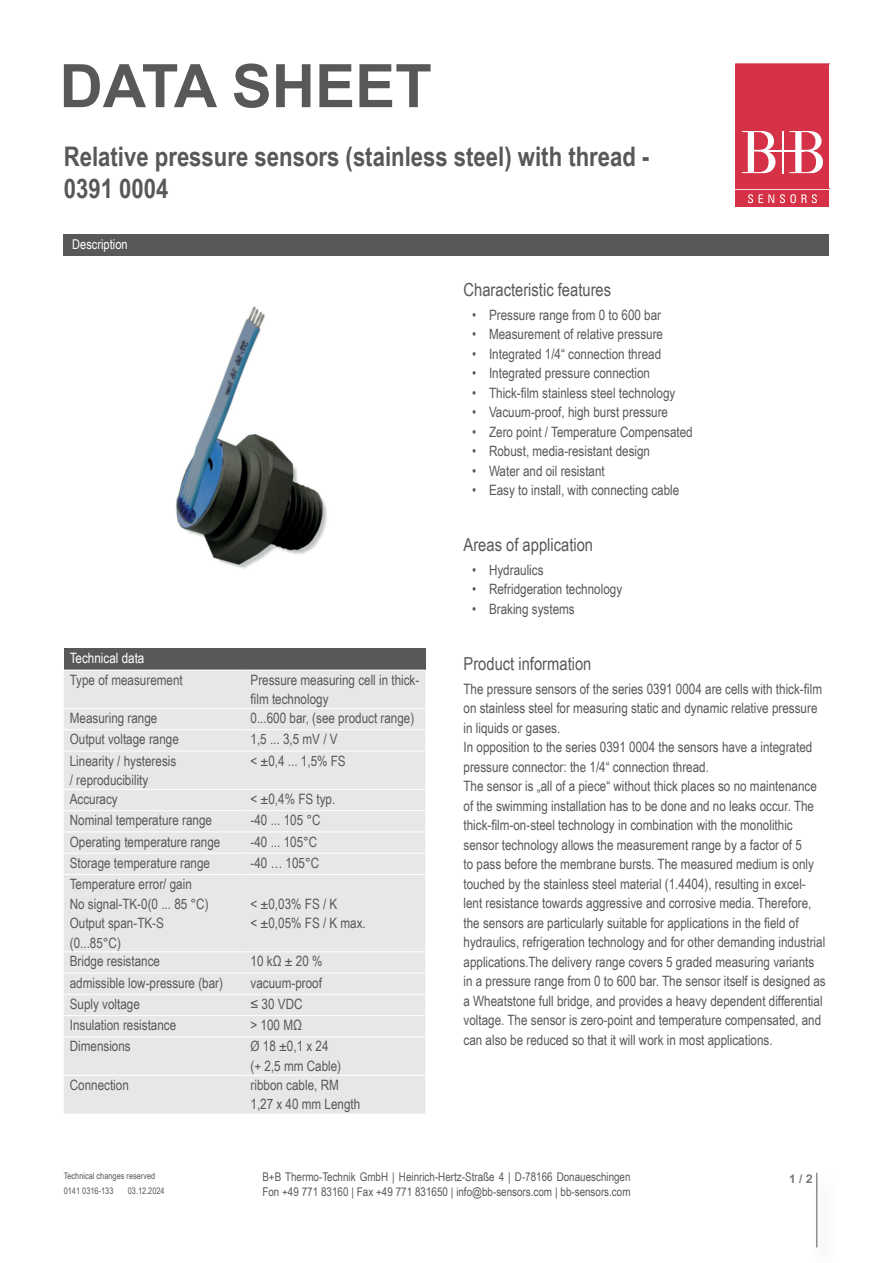
<style>
.page{position:relative;width:893px;height:1263px;background:#fff}
.page>*{position:absolute;margin:0;border:0;box-sizing:border-box;transform-origin:0 0}
.t1{font:700 60px "Arial";color:#57585a}
.t2{font:700 27px/32.4px "Arial Narrow";color:#57585a}
.t3{font:18px "Arial Narrow";color:#57585a}
.t4{font:14.25px/19.5px "Arial Narrow";color:#57585a}
.t5{font:14.25px "Arial Narrow";color:#fff}
.t6{font:13.5px "Arial Narrow";color:#fff}
.t7{font:12px/14.4px "Arial Narrow";color:#57585a}
.t8{font:700 12px "Arial";color:#787a7d}
.t9{font:9px/15px "Arial Narrow";color:#57585a}
</style>
<div class="page">
<div style="left:64px;top:234px;width:765px;height:21px;background:#57585a"></div>
<img style="left:176px;top:306px;width:151px;height:263px">
<div style="left:64px;top:649px;width:361px;height:21px;background:#57585a"></div>
<div style="left:64px;top:671px;width:361px;height:443px;background:#e6e7e9"></div>
<hr style="left:64px;top:708px;width:181px;height:1px;background:#fff">
<hr style="left:245px;top:708px;width:180px;height:1px;background:#fff">
<hr style="left:64px;top:729px;width:181px;height:1px;background:#fff">
<hr style="left:245px;top:729px;width:180px;height:1px;background:#fff">
<hr style="left:64px;top:751px;width:181px;height:1px;background:#fff">
<hr style="left:245px;top:751px;width:180px;height:1px;background:#fff">
<hr style="left:64px;top:789px;width:181px;height:1px;background:#fff">
<hr style="left:245px;top:789px;width:180px;height:1px;background:#fff">
<hr style="left:64px;top:810px;width:181px;height:1px;background:#fff">
<hr style="left:245px;top:810px;width:180px;height:1px;background:#fff">
<hr style="left:64px;top:831px;width:181px;height:1px;background:#fff">
<hr style="left:245px;top:831px;width:180px;height:1px;background:#fff">
<hr style="left:64px;top:853px;width:181px;height:1px;background:#fff">
<hr style="left:245px;top:853px;width:180px;height:1px;background:#fff">
<hr style="left:64px;top:874px;width:181px;height:1px;background:#fff">
<hr style="left:245px;top:874px;width:180px;height:1px;background:#fff">
<hr style="left:64px;top:951px;width:181px;height:1px;background:#fff">
<hr style="left:245px;top:951px;width:180px;height:1px;background:#fff">
<hr style="left:64px;top:973px;width:181px;height:1px;background:#fff">
<hr style="left:245px;top:973px;width:180px;height:1px;background:#fff">
<hr style="left:64px;top:994px;width:181px;height:1px;background:#fff">
<hr style="left:245px;top:994px;width:180px;height:1px;background:#fff">
<hr style="left:64px;top:1015px;width:181px;height:1px;background:#fff">
<hr style="left:245px;top:1015px;width:180px;height:1px;background:#fff">
<hr style="left:64px;top:1036px;width:181px;height:1px;background:#fff">
<hr style="left:245px;top:1036px;width:180px;height:1px;background:#fff">
<hr style="left:64px;top:1075px;width:181px;height:1px;background:#fff">
<hr style="left:245px;top:1075px;width:180px;height:1px;background:#fff">
<div style="left:736px;top:190px;width:93px;height:17px;background:#d63247"></div>
<svg style="left:736px;top:64px;width:93px;height:139px"></svg>
<img style="left:816px;top:1175px;width:2px;height:73px">
<svg style="left:809px;top:1175px;width:3px;height:8px"></svg>
<hr style="left:816px;top:1172px;width:1px;height:75px;background:#57585a">
<h1 class="t1" style="left:60px;top:44px;width:374px">DATA SHEET</h1>
<h2 class="t2" style="left:64px;top:139px;width:587px">Relative pressure sensors (stainless steel) with thread -<br>0391 0004</h2>
<p class="t6" style="left:72px;top:235px;width:57px">Description</p>
<p class="t5" style="left:70px;top:648px;width:76px">Technical data</p>
<p class="t4" style="left:70px;top:669px;width:115px">Type of measurement</p>
<p class="t4" style="left:251px;top:669px;width:170px">Pressure measuring cell in thick&shy;film technology</p>
<p class="t4" style="left:70px;top:708px;width:89px">Measuring range</p>
<p class="t4" style="left:251px;top:708px;width:165px">0...600 bar, (see product range)</p>
<p class="t4" style="left:70px;top:729px;width:111px">Output voltage range</p>
<p class="t4" style="left:251px;top:729px;width:89px">1,5 ... 3,5 mV / V</p>
<p class="t4" style="left:70px;top:750px;width:108px">Linearity / hysteresis / reproducibility</p>
<p class="t4" style="left:251px;top:750px;width:97px">&lt; ±0,4 ... 1,5% FS</p>
<p class="t4" style="left:70px;top:789px;width:50px">Accuracy</p>
<p class="t4" style="left:251px;top:789px;width:86px">&lt; ±0,4% FS typ.</p>
<p class="t4" style="left:70px;top:810px;width:144px">Nominal temperature range</p>
<p class="t4" style="left:251px;top:810px;width:72px">-40 ... 105 °C</p>
<p class="t4" style="left:70px;top:831px;width:152px">Operating temperature range</p>
<p class="t4" style="left:251px;top:831px;width:68px">-40 ... 105°C</p>
<p class="t4" style="left:70px;top:852px;width:142px">Storage temperature range</p>
<p class="t4" style="left:251px;top:852px;width:70px">-40 … 105°C</p>
<p class="t4" style="left:70px;top:874px;width:140px">Temperature error/ gain<br>No signal-TK-0(0 ... 85 °C)<br>Output span-TK-S (0...85°C)</p>
<p class="t4" style="left:251px;top:893px;width:117px">&lt; ±0,03% FS / K<br>&lt; ±0,05% FS / K max.</p>
<p class="t4" style="left:70px;top:951px;width:92px">Bridge resistance</p>
<p class="t4" style="left:251px;top:951px;width:73px">10 kΩ ± 20 %</p>
<p class="t4" style="left:70px;top:972px;width:155px">admissible low-pressure (bar)</p>
<p class="t4" style="left:251px;top:972px;width:73px">vacuum-proof</p>
<p class="t4" style="left:70px;top:994px;width:72px">Suply voltage</p>
<p class="t4" style="left:251px;top:994px;width:53px">≤ 30 VDC</p>
<p class="t4" style="left:70px;top:1015px;width:108px">Insulation resistance</p>
<p class="t4" style="left:251px;top:1015px;width:53px">&gt; 100 MΩ</p>
<p class="t4" style="left:70px;top:1036px;width:63px">Dimensions</p>
<p class="t4" style="left:251px;top:1036px;width:92px">Ø 18 ±0,1 x 24 (+ 2,5 mm Cable)</p>
<p class="t4" style="left:70px;top:1074px;width:61px">Connection</p>
<p class="t4" style="left:251px;top:1074px;width:111px">ribbon cable, RM<br>1,27 x 40 mm Length</p>
<p class="t3" style="left:463px;top:276px;width:149px">Characteristic features</p>
<p class="t4" style="left:472px;top:304px;width:191px">• Pressure range from 0 to 600 bar</p>
<p class="t4" style="left:472px;top:324px;width:193px">• Measurement of relative pressure</p>
<p class="t4" style="left:472px;top:343px;width:191px">• Integrated 1/4“ connection thread</p>
<p class="t4" style="left:472px;top:363px;width:180px">• Integrated pressure connection</p>
<p class="t4" style="left:472px;top:382px;width:205px">• Thick-film stainless steel technology</p>
<p class="t4" style="left:472px;top:402px;width:198px">• Vacuum-proof, high burst pressure</p>
<p class="t4" style="left:472px;top:421px;width:222px">• Zero point / Temperature Compensated</p>
<p class="t4" style="left:472px;top:441px;width:180px">• Robust, media-resistant design</p>
<p class="t4" style="left:472px;top:460px;width:134px">• Water and oil resistant</p>
<p class="t4" style="left:472px;top:480px;width:209px">• Easy to install, with connecting cable</p>
<p class="t3" style="left:463px;top:532px;width:131px">Areas of application</p>
<p class="t4" style="left:472px;top:560px;width:73px">• Hydraulics</p>
<p class="t4" style="left:472px;top:579px;width:152px">• Refridgeration technology</p>
<p class="t4" style="left:472px;top:599px;width:104px">• Braking systems</p>
<p class="t3" style="left:463px;top:650px;width:129px">Product information</p>
<p class="t4" style="left:463px;top:678px;width:364px">The pressure sensors of the series 0391 0004 are cells with thick-film on stainless steel for measuring static and dynamic relative pressure in liquids or gases.<br>In opposition to the series 0391 0004 the sensors have a integrated pressure connector: the 1/4“ connection thread.<br>The sensor is „all of a piece“ without thick places so no maintenance of the swimming installation has to be done and no leaks occur. The thick-film-on-steel technology in combination with the monolithic sensor technology allows the measurement range by a factor of 5<br>to pass before the membrane bursts. The measured medium is only touched by the stainless steel material (1.4404), resulting in excel&shy;lent resistance towards aggressive and corrosive media. Therefore, the sensors are particularly suitable for applications in the field of hydraulics, refrigeration technology and for other demanding industrial applications.The delivery range covers 5 graded measuring variants in a pressure range from 0 to 600 bar. The sensor itself is designed as a Wheatstone full bridge, and provides a heavy dependent differential voltage. The sensor is zero-point and temperature compensated, and can also be reduced so that it will work in most applications.</p>
<p class="t9" style="left:64px;top:1168px;width:93px">Technical changes reserved<br>0141 0316-133</p>
<p class="t9" style="left:128px;top:1183px;width:38px">03.12.2024</p>
<p class="t7" style="left:262px;top:1169px;width:370px">B+B Thermo-Technik GmbH | Heinrich-Hertz-Straße 4 | D-78166 Donaueschingen<br>Fon +49 771 83160 | Fax +49 771 831650 | info@bb-sensors.com | bb-sensors.com</p>
<p class="t8" style="left:789px;top:1170px;width:25px">1 / 2</p>
</div>
